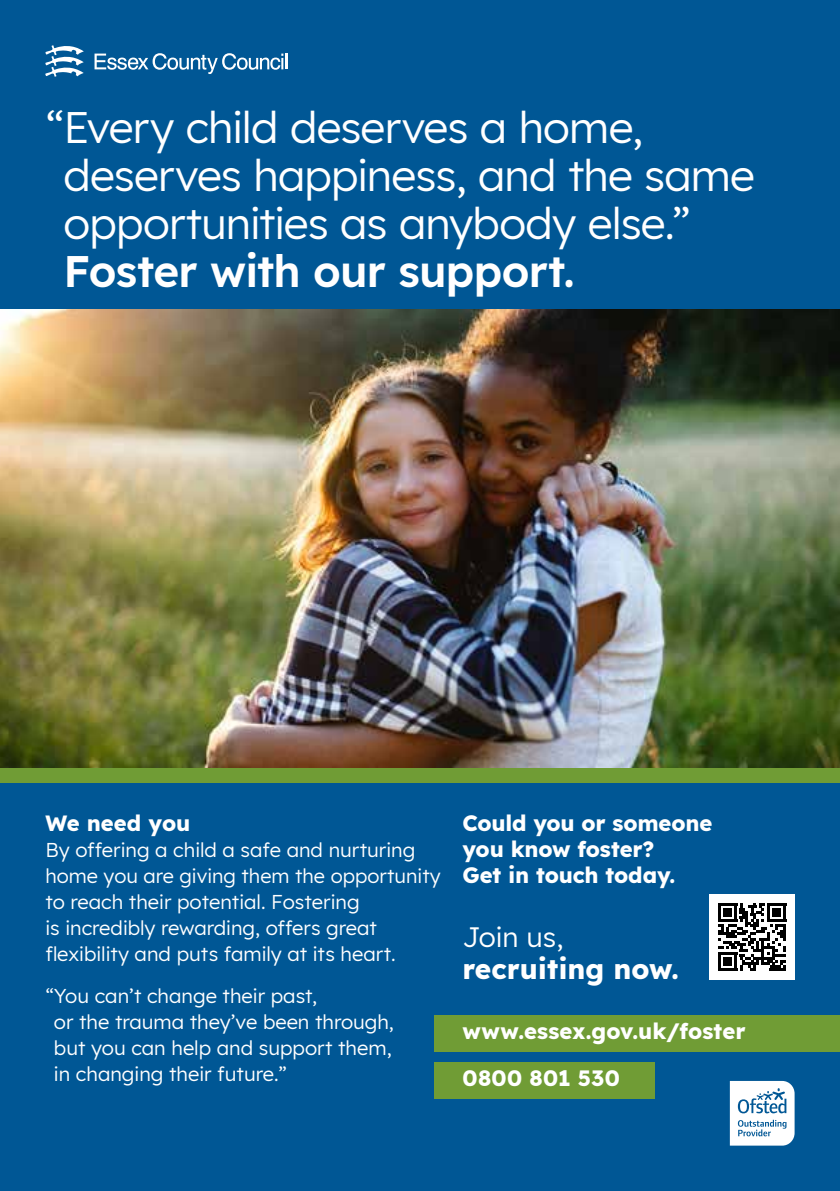
<style>
.page{position:relative;width:840px;height:1191px;background:#fff}
.page>*{position:absolute;margin:0;border:0;box-sizing:border-box;transform-origin:0 0}
.t1{font:44px/48px "Lexend";letter-spacing:-.02em;color:#fff}
.t2{font:600 44px "Lexend";letter-spacing:-.02em;color:#fff}
.t3{font:700 28px "Lexend";color:#fff}
.t4{font:28px "Lexend";color:#fff}
.t5{font:700 22px/26px "Lexend";letter-spacing:-.005em;color:#fff}
.t6{font:700 22px "Lexend";letter-spacing:.015em;color:#fff}
.t7{font:20px/26px "Lexend";color:#fff}
</style>
<div class="page">
<div style="left:0;top:0;width:839px;height:1191px;background:#005795"></div>
<svg style="left:45px;top:45px;width:39px;height:32px"></svg>
<svg style="left:94px;top:53px;width:193px;height:21px"></svg>
<img style="left:0;top:309px;width:839px;height:459px">
<div style="left:0;top:768px;width:839px;height:14px;background:#709c35"></div>
<div style="left:434px;top:1062px;width:220px;height:36px;background:#709c35"></div>
<div style="left:434px;top:1015px;width:405px;height:36px;background:#709c35"></div>
<svg style="left:729px;top:1081px;width:65px;height:64px;background:#d4e2ed"></svg>
<div style="left:709px;top:894px;width:85px;height:85px;background:#fff"></div>
<svg style="left:718px;top:903px;width:67px;height:67px"></svg>
<div style="left:723px;top:957px;width:8px;height:8px;background:#000"></div>
<h1 class="t1" style="left:63px;top:101px;width:692px;text-indent:-18px">“Every child deserves a home, deserves happiness, and the same opportunities as anybody else.”</h1>
<h1 class="t2" style="left:63px;top:238px;width:512px">Foster with our support.</h1>
<p class="t5" style="left:45px;top:808px;width:146px">We need you</p>
<p class="t7" style="left:45px;top:835px;width:396px">By offering a child a safe and nurturing home you are giving them the opportunity to reach their potential. Fostering<br>is incredibly rewarding, offers great flexibility and puts family at its heart.</p>
<p class="t7" style="left:54px;top:981px;width:341px;text-indent:-9px">“You can’t change their past,<br>or the trauma they’ve been through, but you can help and support them, in changing their future.”</p>
<p class="t5" style="left:462px;top:808px;width:251px">Could you or someone you know foster?<br>Get in touch today.</p>
<h2 class="t4" style="left:462px;top:917px;width:102px">Join us,</h2>
<h2 class="t3" style="left:462px;top:946px;width:218px">recruiting now.</h2>
<p class="t5" style="left:462px;top:1017px;width:284px">www.essex.gov.uk/foster</p>
<p class="t6" style="left:462px;top:1061px;width:159px">0800 801 530</p>
</div>
